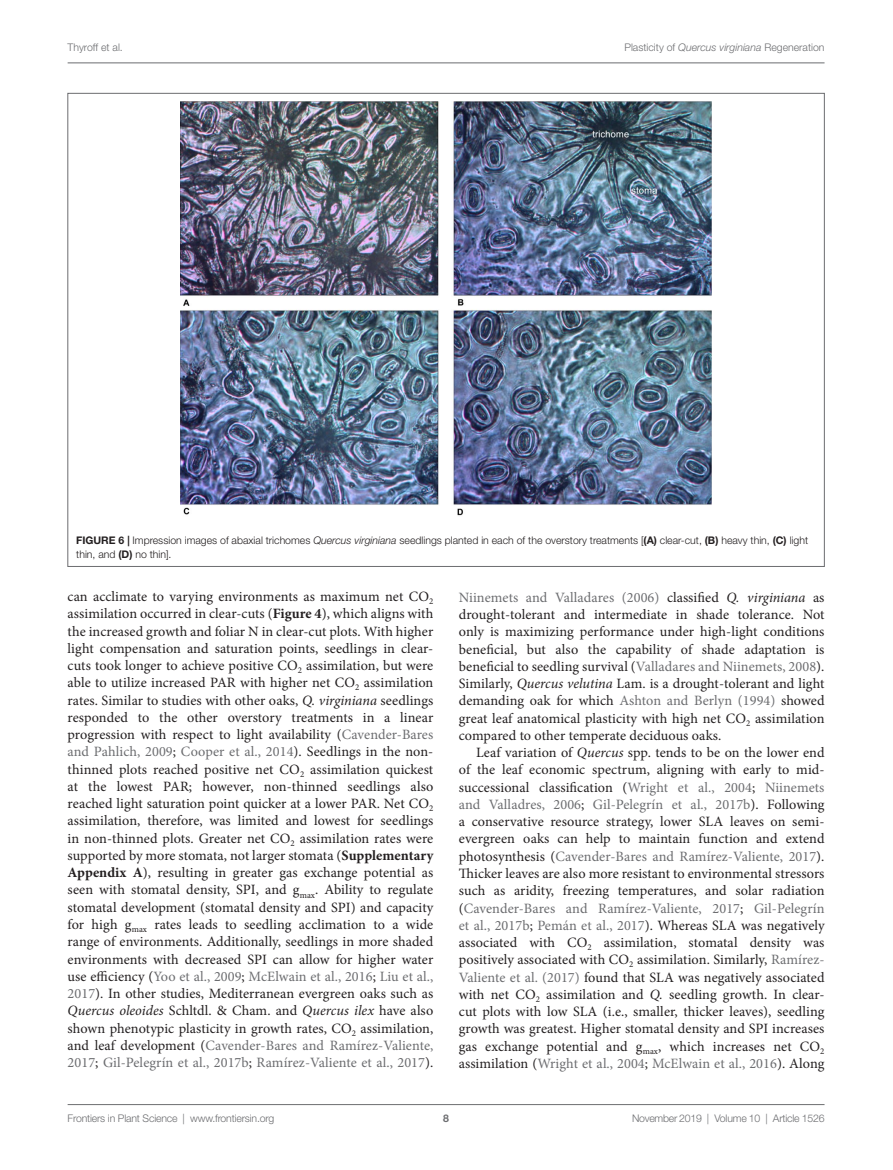
<style>
.page{position:relative;width:893px;height:1170px;background:#fff}
.page>*{position:absolute;margin:0;border:0;box-sizing:border-box;transform-origin:0 0}
.T1{font:14.25px/17.2px "Minion Pro MTC";letter-spacing:.005em;color:#231f20;text-align:justify}
.T{font:14.25px/17.2px "Minion Pro MTC";letter-spacing:.005em;color:#231f20;text-align:justify}
.FC{font:300 10.5px/14.2px "Helvetica Neue LT Std";color:#231f20}
.t1{font:300 10.5px "Helvetica Neue LT Std";letter-spacing:-.015em;color:#6c6d70}
.t2{font:700 10.5px "Helvetica Neue LT Std";color:#6c6d70}
.s1{font-style:italic}
.s2{font-weight:700}
.s3{font-family:"Minion Pro";font-weight:700}
.s4{color:#6c6d70}
</style>
<div class="page">
<hr style="left:68px;top:63px;width:756px;height:1px;background:#6c6d70">
<hr style="left:68px;top:1104px;width:756px;height:1px;background:#6c6d70">
<img style="left:180px;top:102px;width:532px;height:414px">
<p class="t1" style="left:68px;top:41px;width:57px">Thyroff et al.</p>
<p class="t1" style="left:624px;top:41px;width:202px">Plasticity of <span class="s1">Quercus virginiana</span> Regeneration</p>
<p class="FC" style="left:76px;top:533px;width:733px"><span class="s2">FIGURE 6 |</span> Impression images of abaxial trichomes <span class="s1">Quercus virginiana</span> seedlings planted in each of the overstory treatments [<span class="s2">(A)</span> clear-cut, <span class="s2">(B)</span> heavy thin, <span class="s2">(C)</span> light thin, and <span class="s2">(D)</span> no thin].</p>
<p class="T1" style="left:68px;top:588px;width:367px">can acclimate to varying environments as maximum net CO<sub>2 </sub>assimilation occurred in clear-cuts (<span class="s3">Figure 4</span>), which aligns with the increased growth and foliar N in clear-cut plots. With higher light compensation and saturation points, seedlings in clear&shy;cuts took longer to achieve positive CO<sub>2</sub> assimilation, but were able to utilize increased PAR with higher net CO<sub>2</sub> assimilation rates. Similar to studies with other oaks, <span class="s1">Q. virginiana</span> seedlings responded to the other overstory treatments in a linear progression with respect to light availability (<span class="s4">Cavender-Bares and Pahlich, 2009</span>; <span class="s4">Cooper et al., 2014</span>). Seedlings in the non&shy;thinned plots reached positive net CO<sub>2</sub> assimilation quickest at the lowest PAR; however, non-thinned seedlings also reached light saturation point quicker at a lower PAR. Net CO<sub>2 </sub>assimilation, therefore, was limited and lowest for seedlings in non-thinned plots. Greater net CO<sub>2</sub> assimilation rates were supported by more stomata, not larger stomata (<span class="s3">Supplementary Appendix A</span>), resulting in greater gas exchange potential as seen with stomatal density, SPI, and g<sub>max</sub>. Ability to regulate stomatal development (stomatal density and SPI) and capacity for high g<sub>max</sub> rates leads to seedling acclimation to a wide range of environments. Additionally, seedlings in more shaded environments with decreased SPI can allow for higher water use efficiency (<span class="s4">Yoo et al., 2009</span>; <span class="s4">McElwain et al., 2016</span>; <span class="s4">Liu et al., 2017</span>). In other studies, Mediterranean evergreen oaks such as <span class="s1">Quercus oleoides</span> Schltdl. &amp; Cham. and <span class="s1">Quercus ilex</span> have also shown phenotypic plasticity in growth rates, CO<sub>2</sub> assimilation, and leaf development (<span class="s4">Cavender-Bares and Ramírez-Valiente, 2017</span>; <span class="s4">Gil-Pelegrín et al., 2017b</span>; <span class="s4">Ramírez-Valiente et al., 2017</span>).</p>
<p class="T1" style="left:459px;top:588px;width:367px"><span class="s4">Niinemets and Valladares (2006)</span> classified <span class="s1">Q. virginiana</span> as drought-tolerant and intermediate in shade tolerance. Not only is maximizing performance under high-light conditions beneficial, but also the capability of shade adaptation is beneficial to seedling survival (<span class="s4">Valladares and Niinemets, 2008</span>).<br>Similarly, <span class="s1">Quercus velutina</span> Lam. is a drought-tolerant and light demanding oak for which <span class="s4">Ashton and Berlyn (1994)</span> showed great leaf anatomical plasticity with high net CO<sub>2</sub> assimilation compared to other temperate deciduous oaks.</p>
<p class="T" style="left:459px;top:744px;width:367px;text-indent:17px">Leaf variation of <span class="s1">Quercus</span> spp. tends to be on the lower end of the leaf economic spectrum, aligning with early to mid&shy;successional classification (<span class="s4">Wright et al., 2004</span>; <span class="s4">Niinemets and Valladres, 2006</span>; <span class="s4">Gil-Pelegrín et al., 2017b</span>). Following a conservative resource strategy, lower SLA leaves on semi&shy;evergreen oaks can help to maintain function and extend photosynthesis (<span class="s4">Cavender-Bares and Ramírez-Valiente, 2017</span>).<br>Thicker leaves are also more resistant to environmental stressors such as aridity, freezing temperatures, and solar radiation (<span class="s4">Cavender-Bares and Ramírez-Valiente, 2017</span>; <span class="s4">Gil-Pelegrín et al., 2017b</span>; <span class="s4">Pemán et al., 2017</span>). Whereas SLA was negatively associated with CO<sub>2</sub> assimilation, stomatal density was positively associated with CO<sub>2</sub> assimilation. Similarly, <span class="s4">Ramírez-Valiente et al. (2017)</span> found that SLA was negatively associated with net CO<sub>2</sub> assimilation and <span class="s1">Q.</span> seedling growth. In clear&shy;cut plots with low SLA (i.e., smaller, thicker leaves), seedling growth was greatest. Higher stomatal density and SPI increases gas exchange potential and g<sub>max</sub>, which increases net CO<sub>2 </sub>assimilation (<span class="s4">Wright et al., 2004</span>; <span class="s4">McElwain et al., 2016</span>). Along</p>
<p class="t1" style="left:68px;top:1111px;width:208px">Frontiers in Plant Science | www.frontiersin.org</p>
<p class="t1" style="left:632px;top:1111px;width:194px">November 2019 | Volume 10 | Article 1526</p>
<p class="t2" style="left:443px;top:1111px;width:7px">8</p>
</div>
